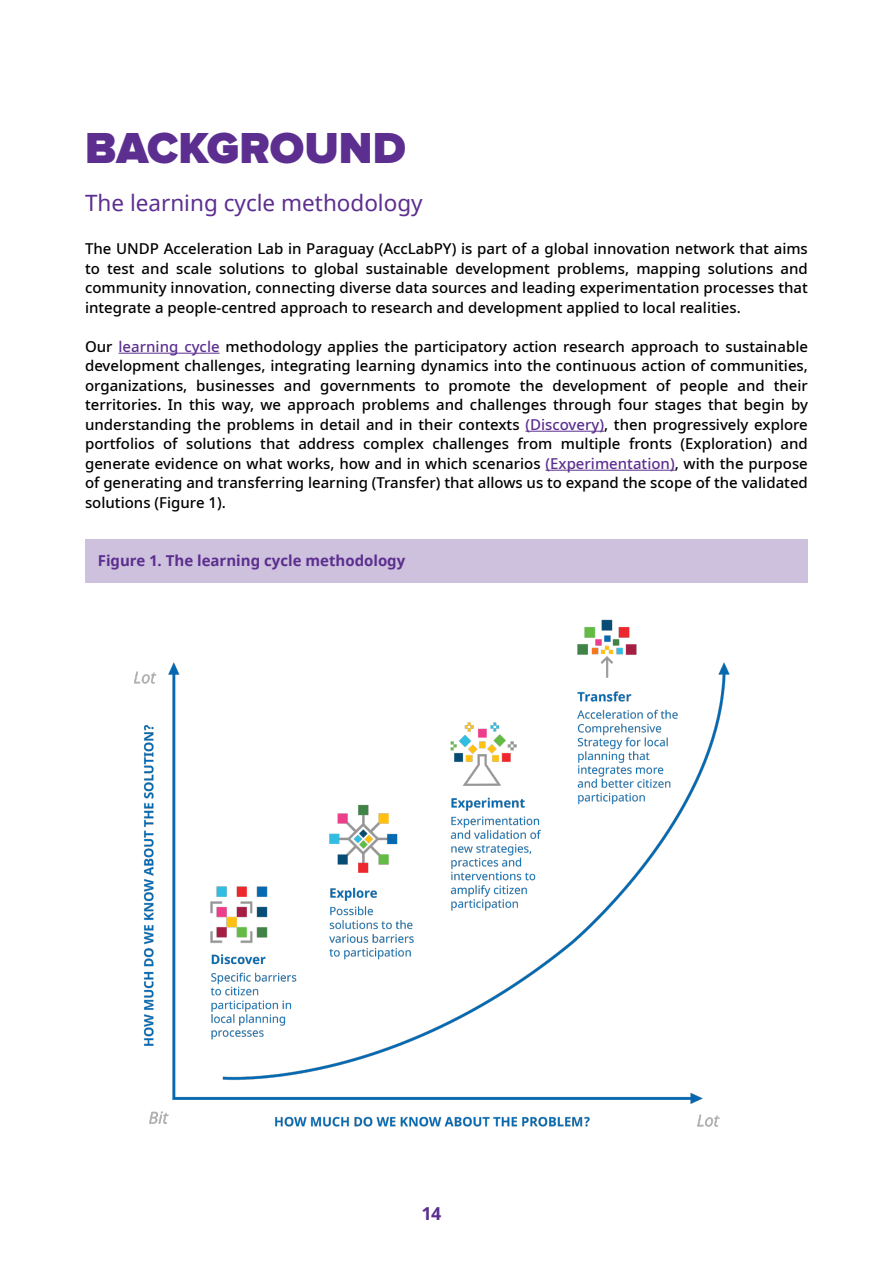
<style>
.page{position:relative;width:893px;height:1263px;background:#fff}
.page>*{position:absolute;margin:0;border:0;box-sizing:border-box;transform-origin:0 0}
.t1{font:900 45px "Proxima Nova";color:#5c2e90}
.t2{font:22.5px "Noto Sans";color:#5c2e90}
.t3{font:700 18px "Noto Sans";color:#5c2f8f}
.t4{font:500 15px/19.5px "Noto Sans";color:#000;text-align:justify}
.t5{font:700 15px "Noto Sans";color:#5c2f8f}
.s1{color:#5c2f8f}
</style>
<div class="page">
<hr style="left:119px;top:353px;width:101px;height:1px;background:#5c2f8f">
<hr style="left:525px;top:431px;width:79px;height:1px;background:#5c2f8f">
<hr style="left:545px;top:470px;width:130px;height:1px;background:#5c2f8f">
<div style="left:85px;top:539px;width:723px;height:44px;background:#cec1dd"></div>
<img style="left:134px;top:619px;width:596px;height:508px">
<h1 class="t1" style="left:85px;top:122px;width:322px">BACKGROUND</h1>
<h2 class="t2" style="left:85px;top:188px;width:339px">The learning cycle methodology</h2>
<p class="t4" style="left:85px;top:239px;width:724px">The UNDP Acceleration Lab in Paraguay (AccLabPY) is part of a global innovation network that aims to test and scale solutions to global sustainable development problems, mapping solutions and community innovation, connecting diverse data sources and leading experimentation processes that integrate a people-centred approach to research and development applied to local realities.</p>
<p class="t4" style="left:85px;top:337px;width:724px">Our <span class="s1">learning cycle</span> methodology applies the participatory action research approach to sustainable development challenges, integrating learning dynamics into the continuous action of communities, organizations, businesses and governments to promote the development of people and their territories. In this way, we approach problems and challenges through four stages that begin by understanding the problems in detail and in their contexts <span class="s1">(Discovery)</span>, then progressively explore portfolios of solutions that address complex challenges from multiple fronts (Exploration) and generate evidence on what works, how and in which scenarios <span class="s1">(Experimentation)</span>, with the purpose of generating and transferring learning (Transfer) that allows us to expand the scope of the validated solutions (Figure 1).</p>
<p class="t5" style="left:98px;top:550px;width:309px">Figure 1. The learning cycle methodology</p>
<p class="t3" style="left:422px;top:1200px;width:21px">14</p>
</div>
